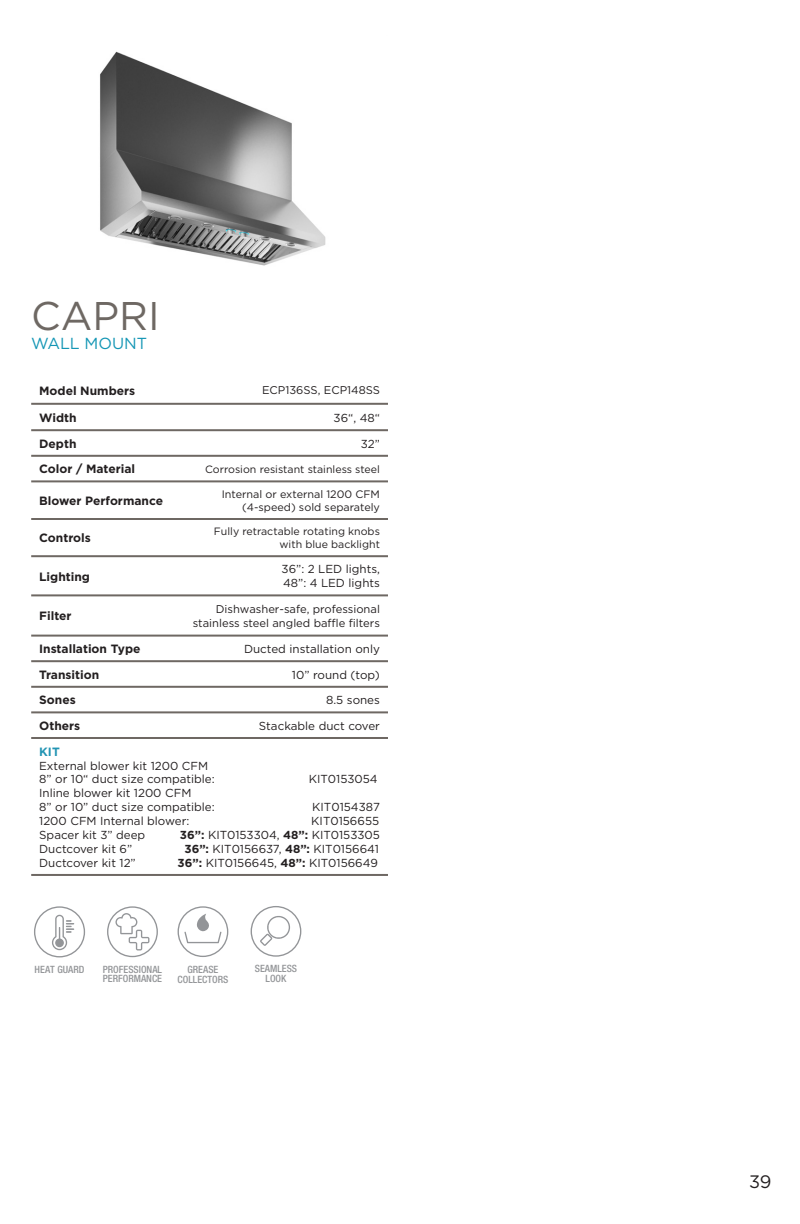
<style>
.page{position:relative;width:800px;height:1224px;background:#fff}
.page>*{position:absolute;margin:0;border:0;box-sizing:border-box;transform-origin:0 0}
.Título_de_producto{font:40px "Gotham";color:#6e6863}
.t1{font:18px "Gotham";color:#231f20}
.SUBTÍTULOS_AZUL{font:16px "Gotham";color:#1496b5}
.t2{font:700 12px "Gotham";color:#231f20}
.t3{font:700 12px "Gotham";color:#2294b3}
.t4{font:11.6px "Gotham";color:#231f20}
.t5{font:11.2px "Gotham";color:#231f20}
.t6{font:10.8px "Gotham";color:#231f20}
.t7{font:10.6px "Gotham";color:#231f20}
.t8{font:500 condensed 10px/9.4px "Helvetica Neue LT Std";color:#939598;text-align:center}
.s1{font-weight:700}
</style>
<div class="page">
<img style="left:100px;top:51px;width:226px;height:215px">
<svg style="left:34px;top:906px;width:51px;height:51px"></svg>
<svg style="left:107px;top:906px;width:51px;height:51px"></svg>
<svg style="left:177px;top:906px;width:51px;height:51px"></svg>
<svg style="left:250px;top:906px;width:51px;height:51px"></svg>
<hr style="left:31px;top:403px;width:150px;height:2px;background:#6e6863">
<hr style="left:181px;top:403px;width:207px;height:2px;background:#6e6863">
<hr style="left:31px;top:429px;width:150px;height:2px;background:#6e6863">
<hr style="left:181px;top:429px;width:207px;height:2px;background:#6e6863">
<hr style="left:31px;top:455px;width:150px;height:2px;background:#6e6863">
<hr style="left:181px;top:455px;width:207px;height:2px;background:#6e6863">
<hr style="left:31px;top:480px;width:150px;height:2px;background:#6e6863">
<hr style="left:181px;top:480px;width:207px;height:2px;background:#6e6863">
<hr style="left:31px;top:518px;width:150px;height:2px;background:#6e6863">
<hr style="left:181px;top:518px;width:207px;height:2px;background:#6e6863">
<hr style="left:31px;top:555px;width:150px;height:2px;background:#6e6863">
<hr style="left:181px;top:555px;width:207px;height:2px;background:#6e6863">
<hr style="left:31px;top:594px;width:150px;height:2px;background:#6e6863">
<hr style="left:181px;top:594px;width:207px;height:2px;background:#6e6863">
<hr style="left:31px;top:635px;width:150px;height:2px;background:#6e6863">
<hr style="left:181px;top:635px;width:207px;height:2px;background:#6e6863">
<hr style="left:31px;top:660px;width:150px;height:2px;background:#6e6863">
<hr style="left:181px;top:660px;width:207px;height:2px;background:#6e6863">
<hr style="left:31px;top:686px;width:150px;height:2px;background:#6e6863">
<hr style="left:181px;top:686px;width:207px;height:2px;background:#6e6863">
<hr style="left:31px;top:711px;width:150px;height:2px;background:#6e6863">
<hr style="left:181px;top:711px;width:207px;height:2px;background:#6e6863">
<hr style="left:31px;top:737px;width:150px;height:2px;background:#6e6863">
<hr style="left:181px;top:737px;width:207px;height:2px;background:#6e6863">
<hr style="left:31px;top:874px;width:150px;height:2px;background:#6e6863">
<hr style="left:181px;top:874px;width:207px;height:2px;background:#6e6863">
<p class="Título_de_producto" style="left:31px;top:290px;width:130px">CAPRI</p>
<p class="SUBTÍTULOS_AZUL" style="left:31px;top:334px;width:117px">WALL MOUNT</p>
<p class="t2" style="left:39px;top:383px;width:97px">Model Numbers</p>
<p class="t5" style="left:262px;top:382px;width:119px">ECP136SS, ECP148SS</p>
<p class="t2" style="left:39px;top:410px;width:39px">Width</p>
<p class="t4" style="left:333px;top:410px;width:48px">36“, 48“</p>
<p class="t2" style="left:39px;top:436px;width:39px">Depth</p>
<p class="t4" style="left:360px;top:436px;width:21px">32”</p>
<p class="t2" style="left:39px;top:461px;width:97px">Color / Material</p>
<p class="t7" style="left:205px;top:462px;width:176px">Corrosion resistant stainless steel</p>
<p class="t2" style="left:39px;top:493px;width:125px">Blower Performance</p>
<p class="t6" style="left:222px;top:487px;width:160px">Internal or external 1200 CFM</p>
<p class="t6" style="left:242px;top:500px;width:139px">(4-speed) sold separately</p>
<p class="t2" style="left:39px;top:530px;width:53px">Controls</p>
<p class="t2" style="left:39px;top:568px;width:52px">Lighting</p>
<p class="t2" style="left:39px;top:608px;width:34px">Filter</p>
<p class="t7" style="left:214px;top:525px;width:167px">Fully retractable rotating knobs</p>
<p class="t7" style="left:279px;top:538px;width:102px">with blue backlight</p>
<p class="t4" style="left:281px;top:562px;width:100px">36”: 2 LED lights,</p>
<p class="t4" style="left:283px;top:576px;width:98px">48”: 4 LED lights</p>
<p class="t5" style="left:216px;top:602px;width:165px">Dishwasher-safe, professional</p>
<p class="t5" style="left:193px;top:616px;width:189px">stainless steel angled baffle filters</p>
<p class="t2" style="left:39px;top:641px;width:103px">Installation Type</p>
<p class="t4" style="left:244px;top:642px;width:137px">Ducted installation only</p>
<p class="t2" style="left:39px;top:667px;width:62px">Transition</p>
<p class="t4" style="left:292px;top:667px;width:89px">10” round (top)</p>
<p class="t2" style="left:39px;top:692px;width:38px">Sones</p>
<p class="t4" style="left:326px;top:693px;width:55px">8.5 sones</p>
<p class="t2" style="left:39px;top:718px;width:43px">Others</p>
<p class="t4" style="left:259px;top:718px;width:122px">Stackable duct cover</p>
<p class="t3" style="left:39px;top:743px;width:22px">KIT</p>
<p class="t4" style="left:39px;top:758px;width:170px">External blower kit 1200 CFM</p>
<p class="t4" style="left:39px;top:772px;width:177px">8” or 10“ duct size compatible:</p>
<p class="t4" style="left:309px;top:772px;width:70px">KIT0153054</p>
<p class="t4" style="left:39px;top:786px;width:154px">Inline blower kit 1200 CFM</p>
<p class="t4" style="left:39px;top:800px;width:177px">8” or 10” duct size compatible:</p>
<p class="t4" style="left:312px;top:800px;width:69px">KIT0154387</p>
<p class="t4" style="left:39px;top:814px;width:152px">1200 CFM Internal blower:</p>
<p class="t4" style="left:311px;top:814px;width:69px">KIT0156655</p>
<p class="t4" style="left:39px;top:828px;width:107px">Spacer kit 3” deep</p>
<p class="t4" style="left:180px;top:828px;width:201px"><span class="s1">36”:</span> KIT0153304, <span class="s1">48”:</span> KIT0153305</p>
<p class="t4" style="left:39px;top:842px;width:94px">Ductcover kit 6”</p>
<p class="t4" style="left:184px;top:842px;width:196px"><span class="s1">36”:</span> KIT0156637, <span class="s1">48”:</span> KIT0156641</p>
<p class="t4" style="left:39px;top:855px;width:98px">Ductcover kit 12”</p>
<p class="t4" style="left:177px;top:855px;width:202px"><span class="s1">36”:</span> KIT0156645, <span class="s1">48”:</span> KIT0156649</p>
<p class="t8" style="left:35px;top:965px;width:51px">HEAT GUARD</p>
<p class="t8" style="left:103px;top:965px;width:61px;text-align:left">PROFESSIONAL<br>PERFORMANCE</p>
<p class="t8" style="left:177px;top:965px;width:52px">GREASE<br>COLLECTORS</p>
<p class="t8" style="left:255px;top:964px;width:44px">SEAMLESS<br>LOOK</p>
<h2 class="t1" style="left:748px;top:1170px;width:24px">39</h2>
</div>
